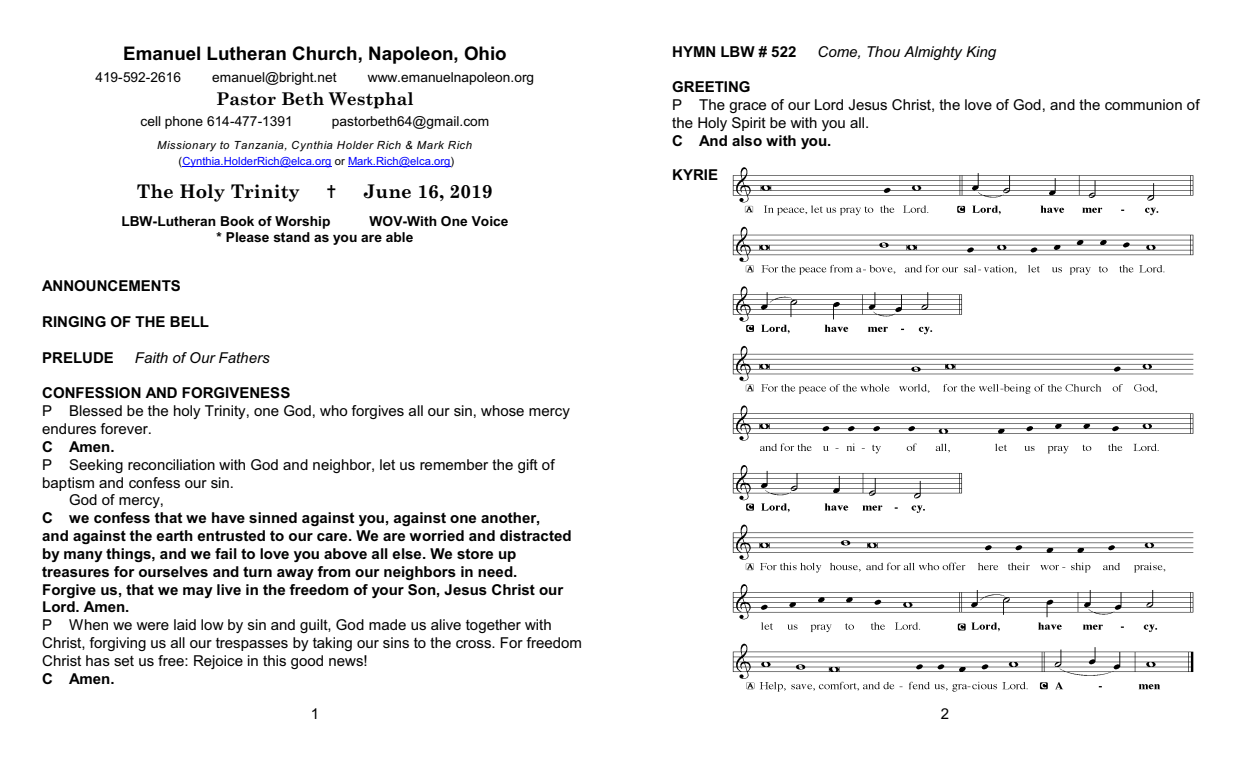
<style>
.page{position:relative;width:1260px;height:765px;background:#fff}
.page>*{position:absolute;margin:0;border:0;box-sizing:border-box;transform-origin:0 0}
.t1{font:700 18.75px "Arial";color:#000}
.t2{font:700 18.75px "Century Schoolbook";color:#000}
.t3{font:700 17.5px "Century Schoolbook";color:#000}
.t4{font:15px/17.9px "Arial";color:#000}
.t5{font:700 15px/17.9px "Arial";color:#000}
.t6{font:italic 15px "Arial";color:#000}
.t7{font:13.75px "Arial";color:#000}
.t8{font:700 13.75px/16.5px "Arial";color:#000}
.t9{font:italic 11.25px/15.9px "Arial";letter-spacing:.055em;color:#000;text-align:center}
.s1{font-style:normal}
.s2{font-style:normal;color:#00f}
</style>
<div class="page">
<hr style="left:182px;top:167px;width:150px;height:1px;background:#00f">
<hr style="left:348px;top:166px;width:103px;height:1px;background:#00f">
<img style="left:732px;top:167px;width:462px;height:525px">
<p class="t1" style="left:123px;top:47px;width:385px">Emanuel Lutheran Church, Napoleon, Ohio</p>
<p class="t7" style="left:95px;top:72px;width:87px">419-592-2616</p>
<p class="t7" style="left:212px;top:72px;width:126px">emanuel@bright.net</p>
<p class="t7" style="left:368px;top:72px;width:168px">www.emanuelnapoleon.org</p>
<p class="t3" style="left:216px;top:92px;width:199px">Pastor Beth Westphal</p>
<p class="t7" style="left:141px;top:116px;width:154px">cell phone 614-477-1391</p>
<p class="t7" style="left:332px;top:116px;width:159px">pastorbeth64@gmail.com</p>
<p class="t9" style="left:157px;top:138px;width:316px">Missionary to Tanzania, Cynthia Holder Rich &amp; Mark Rich <span class="s1">(</span><span class="s2">Cynthia.HolderRich@elca.org</span> <span class="s1">or</span> <span class="s2">Mark.Rich@elca.org</span><span class="s1">)</span></p>
<p class="t2" style="left:137px;top:185px;width:165px">The Holy Trinity</p>
<p class="t2" style="left:363px;top:185px;width:131px">June 16, 2019</p>
<p class="t8" style="left:121px;top:214px;width:211px">LBW-Lutheran Book of Worship</p>
<p class="t8" style="left:217px;top:214px;width:293px;text-indent:153px">WOV-With One Voice * Please stand as you are able</p>
<p class="t5" style="left:42px;top:278px;width:140px">ANNOUNCEMENTS</p>
<p class="t5" style="left:42px;top:314px;width:168px">RINGING OF THE BELL</p>
<p class="t5" style="left:42px;top:350px;width:73px">PRELUDE</p>
<p class="t6" style="left:135px;top:352px;width:136px">Faith of Our Fathers</p>
<p class="t5" style="left:42px;top:385px;width:250px">CONFESSION AND FORGIVENESS</p>
<p class="t4" style="left:42px;top:403px;width:529px">P Blessed be the holy Trinity, one God, who forgives all our sin, whose mercy endures forever.</p>
<p class="t5" style="left:42px;top:439px;width:74px">C Amen.</p>
<p class="t4" style="left:42px;top:457px;width:514px">P Seeking reconciliation with God and neighbor, let us remember the gift of</p>
<p class="t4" style="left:42px;top:475px;width:193px">baptism and confess our sin.</p>
<p class="t4" style="left:69px;top:493px;width:96px">God of mercy,</p>
<p class="t5" style="left:42px;top:510px;width:531px">C we confess that we have sinned against you, against one another,<br>and against the earth entrusted to our care. We are worried and distracted by many things, and we fail to love you above all else. We store up treasures for ourselves and turn away from our neighbors in need.<br>Forgive us, that we may live in the freedom of your Son, Jesus Christ our Lord. Amen.</p>
<p class="t4" style="left:42px;top:617px;width:541px">P When we were laid low by sin and guilt, God made us alive together with<br>Christ, forgiving us all our trespasses by taking our sins to the cross. For freedom<br>Christ has set us free: Rejoice in this good news!</p>
<p class="t5" style="left:42px;top:671px;width:74px">C Amen.</p>
<p class="t4" style="left:311px;top:706px;width:10px">1</p>
<p class="t5" style="left:672px;top:44px;width:126px">HYMN LBW # 522</p>
<p class="t6" style="left:818px;top:46px;width:180px">Come, Thou Almighty King</p>
<p class="t5" style="left:672px;top:80px;width:80px">GREETING</p>
<p class="t4" style="left:672px;top:97px;width:529px">P The grace of our Lord Jesus Christ, the love of God, and the communion of the Holy Spirit be with you all.</p>
<p class="t5" style="left:672px;top:133px;width:161px">C And also with you.</p>
<p class="t5" style="left:672px;top:167px;width:47px">KYRIE</p>
<p class="t4" style="left:941px;top:706px;width:10px">2</p>
</div>
